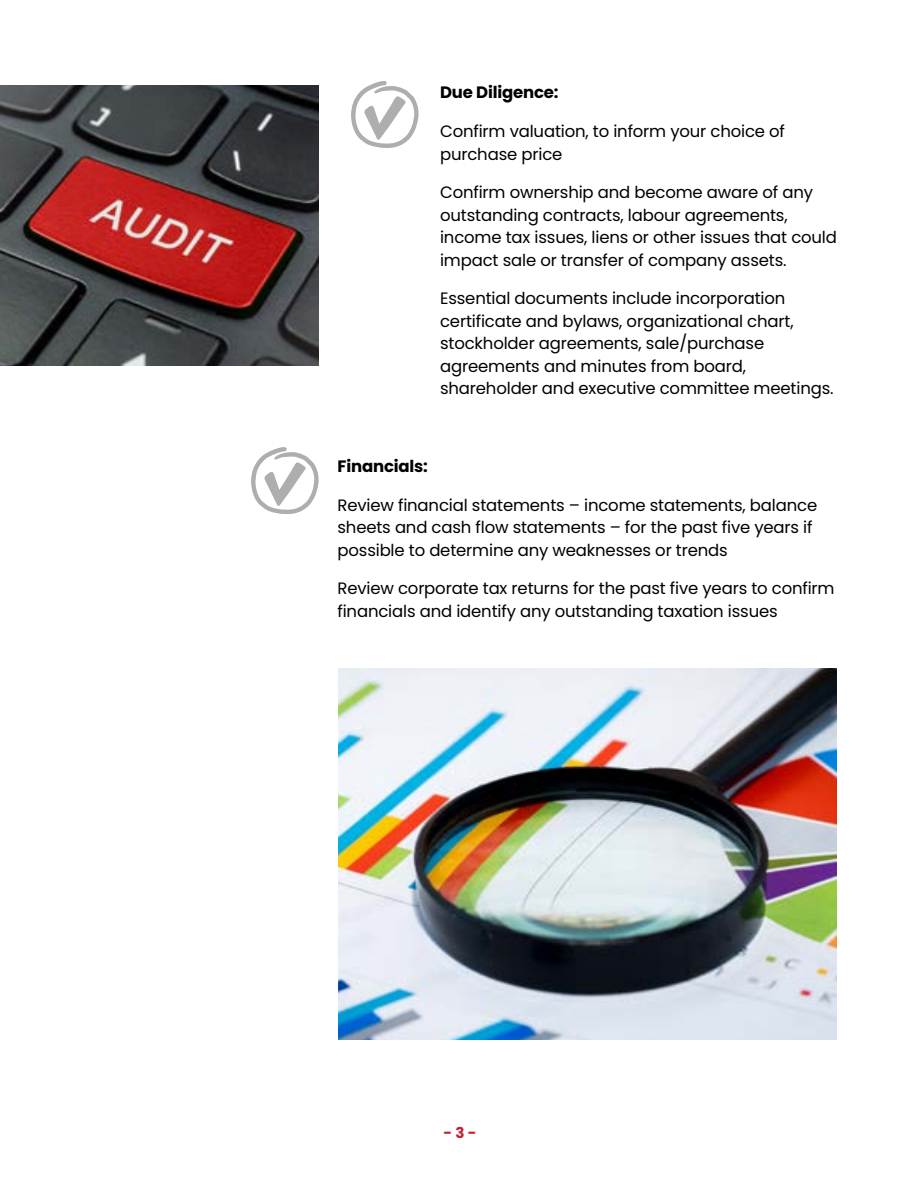
<style>
.page{position:relative;width:918px;height:1188px;background:#fff}
.page>*{position:absolute;margin:0;border:0;box-sizing:border-box;transform-origin:0 0}
.t1{font:16.5px/22.5px "Poppins";letter-spacing:-.01em;color:#000}
.t2{font:700 16.5px "Poppins";letter-spacing:-.01em;color:#000}
.t3{font:700 15px "Poppins";color:#c32032}
</style>
<div class="page">
<img style="left:0;top:86px;width:319px;height:280px">
<img style="left:338px;top:669px;width:499px;height:371px">
<svg style="left:351px;top:81px;width:68px;height:67px"></svg>
<svg style="left:251px;top:447px;width:68px;height:67px"></svg>
<p class="t2" style="left:440px;top:83px;width:120px">Due Diligence:</p>
<p class="t1" style="left:440px;top:120px;width:346px">Confirm valuation, to inform your choice of purchase price</p>
<p class="t1" style="left:440px;top:181px;width:398px">Confirm ownership and become aware of any outstanding contracts, labour agreements, income tax issues, liens or other issues that could impact sale or transfer of company assets.</p>
<p class="t1" style="left:440px;top:287px;width:395px">Essential documents include incorporation certificate and bylaws, organizational chart, stockholder agreements, sale/purchase agreements and minutes from board, shareholder and executive committee meetings.</p>
<p class="t2" style="left:338px;top:457px;width:92px">Financials:</p>
<p class="t1" style="left:338px;top:494px;width:481px">Review financial statements – income statements, balance sheets and cash flow statements – for the past five years if possible to determine any weaknesses or trends</p>
<p class="t1" style="left:338px;top:577px;width:499px">Review corporate tax returns for the past five years to confirm financials and identify any outstanding taxation issues</p>
<p class="t3" style="left:444px;top:1124px;width:34px">- 3 -</p>
</div>
